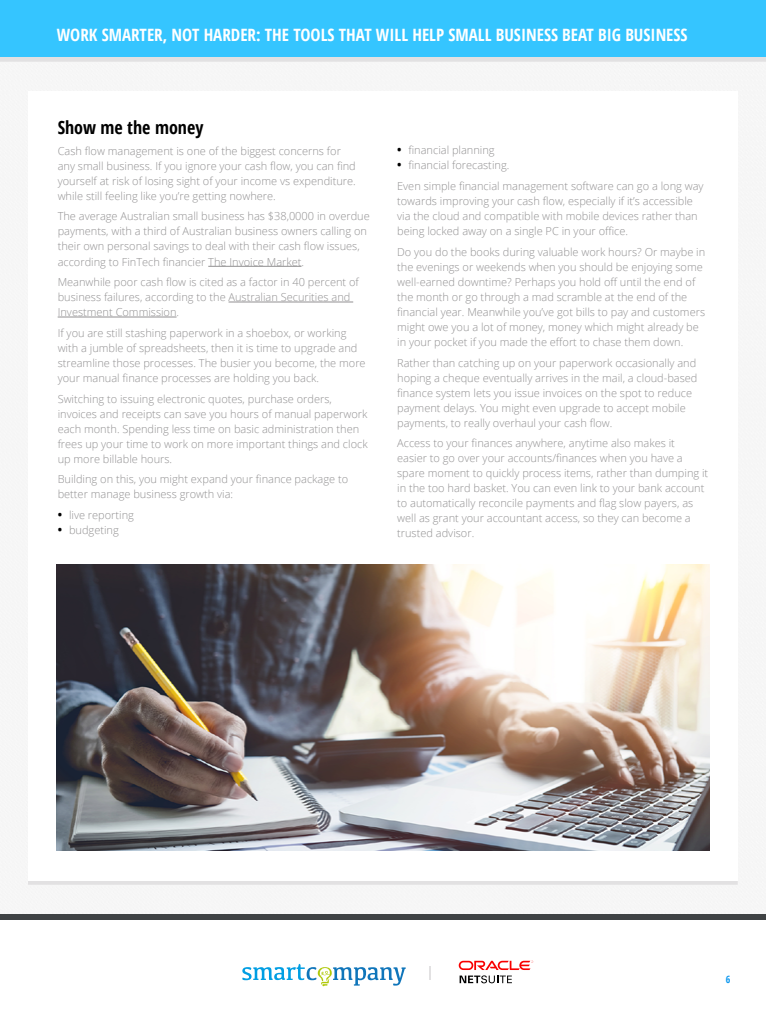
<style>
.page{position:relative;width:766px;height:1021px;background:#fff}
.page>*{position:absolute;margin:0;border:0;box-sizing:border-box;transform-origin:0 0}
.t1{font:700 condensed 18px "Open Sans";color:#000}
.t2{font:700 condensed 17px "Open Sans";color:#fff}
.t3{font:300 11px/15px "Open Sans";color:#919091}
.t4{font:700 condensed 10px "Open Sans";color:#0d98ef}
.s1{font-weight:700;font-stretch:condensed;font-size:12px;color:#000}
</style>
<div class="page">
<div style="left:0;top:3px;width:765px;height:58px;background:#e2e1e2"></div>
<div style="left:0;top:0;width:765px;height:57px;background:#35c5ff"></div>
<svg style="left:242px;top:963px;width:163px;height:23px"></svg>
<svg style="left:429px;top:966px;width:1px;height:13px"></svg>
<svg style="left:458px;top:960px;width:75px;height:23px"></svg>
<div style="left:0;top:914px;width:765px;height:6px;background:#3f4244"></div>
<img style="left:57px;top:564px;width:652px;height:286px">
<hr style="left:208px;top:266px;width:93px;height:1px;background:#919091">
<hr style="left:228px;top:302px;width:125px;height:1px;background:#919091">
<hr style="left:58px;top:317px;width:118px;height:1px;background:#919091">
<h2 class="t2" style="left:57px;top:23px;width:632px">WORK SMARTER, NOT HARDER: THE TOOLS THAT WILL HELP SMALL BUSINESS BEAT BIG BUSINESS</h2>
<h1 class="t1" style="left:58px;top:115px;width:147px">Show me the money</h1>
<p class="t3" style="left:58px;top:143px;width:299px">Cash flow management is one of the biggest concerns for any small business. If you ignore your cash flow, you can find yourself at risk of losing sight of your income vs expenditure. while still feeling like you’re getting nowhere.</p>
<p class="t3" style="left:58px;top:209px;width:313px">The average Australian small business has $38,0000 in overdue payments, with a third of Australian business owners calling on their own personal savings to deal with their cash flow issues, according to FinTech financier The Invoice Market.</p>
<p class="t3" style="left:58px;top:274px;width:302px">Meanwhile poor cash flow is cited as a factor in 40 percent of business failures, according to the Australian Securities and<br>Investment Commission.</p>
<p class="t3" style="left:58px;top:325px;width:309px">If you are still stashing paperwork in a shoebox, or working with a jumble of spreadsheets, then it is time to upgrade and streamline those processes. The busier you become, the more your manual finance processes are holding you back.</p>
<p class="t3" style="left:58px;top:391px;width:311px">Switching to issuing electronic quotes, purchase orders, invoices and receipts can save you hours of manual paperwork each month. Spending less time on basic administration then frees up your time to work on more important things and clock up more billable hours.</p>
<p class="t3" style="left:58px;top:471px;width:292px">Building on this, you might expand your finance package to better manage business growth via:</p>
<p class="t3" style="left:58px;top:507px;width:78px"><span class="s1">•</span> live reporting</p>
<p class="t3" style="left:58px;top:522px;width:63px"><span class="s1">•</span> budgeting</p>
<p class="t3" style="left:397px;top:143px;width:99px"><span class="s1">•</span> financial planning</p>
<p class="t3" style="left:397px;top:155px;width:308px;line-height:20.7px"><span class="s1">•</span> financial forecasting.<br>Even simple financial management software can go a long way</p>
<p class="t3" style="left:397px;top:193px;width:302px">towards improving your cash flow, especially if it’s accessible via the cloud and compatible with mobile devices rather than being locked away on a single PC in your office.</p>
<p class="t3" style="left:397px;top:244px;width:309px">Do you do the books during valuable work hours? Or maybe in the evenings or weekends when you should be enjoying some well-earned downtime? Perhaps you hold off until the end of the month or go through a mad scramble at the end of the financial year. Meanwhile you’ve got bills to pay and customers might owe you a lot of money, money which might already be in your pocket if you made the effort to chase them down.</p>
<p class="t3" style="left:397px;top:355px;width:302px">Rather than catching up on your paperwork occasionally and hoping a cheque eventually arrives in the mail, a cloud-based finance system lets you issue invoices on the spot to reduce payment delays. You might even upgrade to accept mobile payments, to really overhaul your cash flow.</p>
<p class="t3" style="left:397px;top:435px;width:312px">Access to your finances anywhere, anytime also makes it<br>easier to go over your accounts/finances when you have a spare moment to quickly process items, rather than dumping it in the too hard basket. You can even link to your bank account to automatically reconcile payments and flag slow payers, as well as grant your accountant access, so they can become a trusted advisor.</p>
<p class="t4" style="left:725px;top:972px;width:6px">6</p>
</div>
